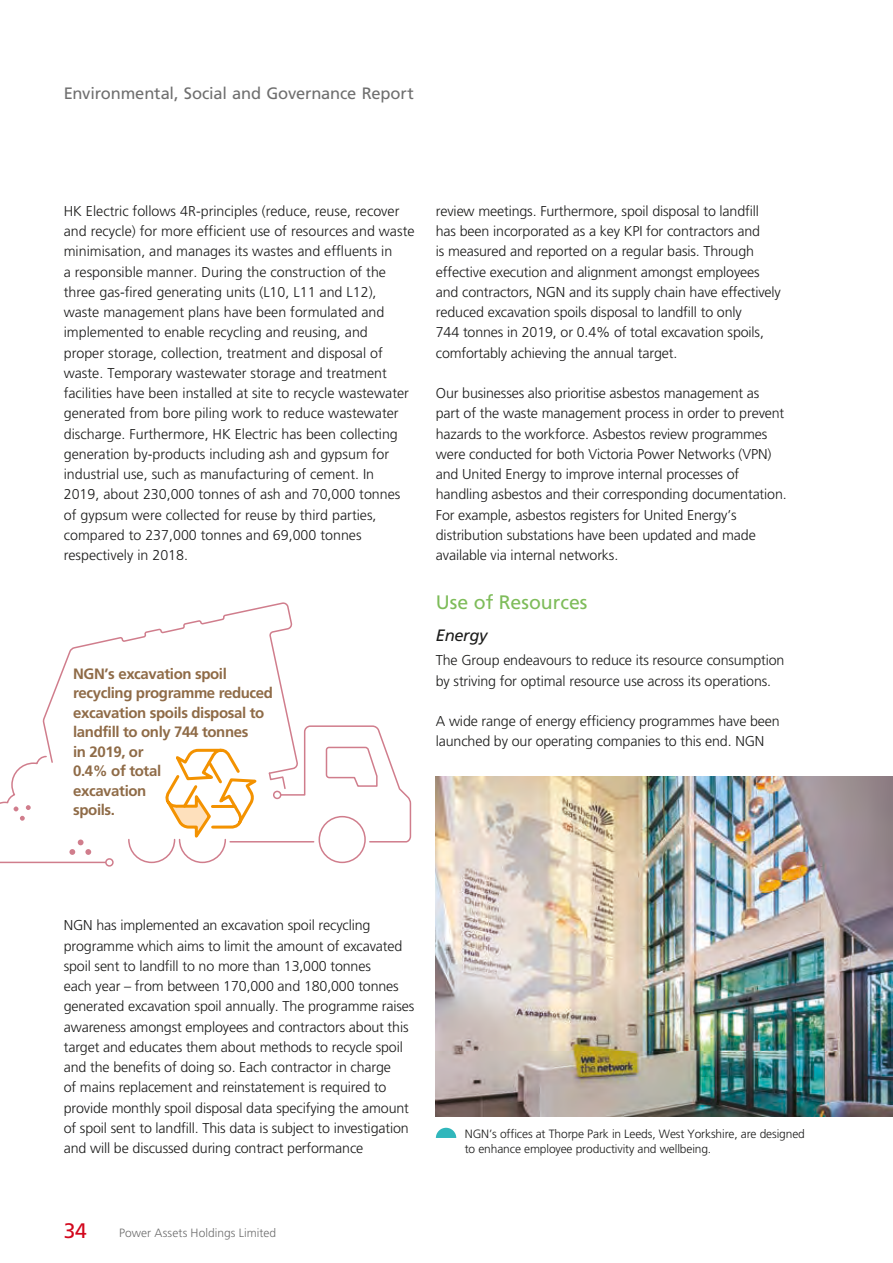
<style>
.page{position:relative;width:893px;height:1263px;background:#fff}
.page>*{position:absolute;margin:0;border:0;box-sizing:border-box;transform-origin:0 0}
.t1{font:21px "Frutiger LT Std";color:#d2081d}
.t2{font:19.5px "Frutiger LT Std";color:#7ebc5a}
.t3{font:16.5px "Frutiger LT Std";letter-spacing:-.01em;color:#6f6f6f}
.t4{font:italic 16.5px "Frutiger LT Std";letter-spacing:-.02em;color:#1c1c1b}
.t5{font:700 15px/19.5px "Frutiger LT Std";letter-spacing:-.025em;color:#8f6b47}
.t6{font:300 14.25px/20.2px "Frutiger LT Std";letter-spacing:-.01em;color:#1c1c1b}
.t7{font:300 12px/15px "Frutiger LT Std";letter-spacing:-.01em;color:#1c1c1b}
.t8{font:300 12px "Frutiger LT Std";color:#6f6f6f}
</style>
<div class="page">
<div style="left:105px;top:858px;width:9px;height:9px;border:2px solid #d07d8c;border-radius:50%"></div>
<svg style="left:0;top:602px;width:412px;height:262px"></svg>
<img style="left:436px;top:776px;width:457px;height:340px">
<svg style="left:436px;top:1128px;width:20px;height:10px"></svg>
<p class="t3" style="left:64px;top:83px;width:352px">Environmental, Social and Governance Report</p>
<p class="t6" style="left:64px;top:201px;width:352px">HK Electric follows 4R-principles (reduce, reuse, recover and recycle) for more efficient use of resources and waste minimisation, and manages its wastes and effluents in<br>a responsible manner. During the construction of the three gas-fired generating units (L10, L11 and L12), waste management plans have been formulated and implemented to enable recycling and reusing, and<br>proper storage, collection, treatment and disposal of waste. Temporary wastewater storage and treatment facilities have been installed at site to recycle wastewater generated from bore piling work to reduce wastewater discharge. Furthermore, HK Electric has been collecting generation by-products including ash and gypsum for industrial use, such as manufacturing of cement. In<br>2019, about 230,000 tonnes of ash and 70,000 tonnes of gypsum were collected for reuse by third parties, compared to 237,000 tonnes and 69,000 tonnes respectively in 2018.</p>
<p class="t5" style="left:73px;top:664px;width:201px">NGN’s excavation spoil recycling programme reduced excavation spoils disposal to landfill to only 744 tonnes<br>in 2019, or<br>0.4% of total<br>excavation<br>spoils.</p>
<p class="t6" style="left:436px;top:201px;width:346px">review meetings. Furthermore, spoil disposal to landfill has been incorporated as a key KPI for contractors and<br>is measured and reported on a regular basis. Through effective execution and alignment amongst employees and contractors, NGN and its supply chain have effectively reduced excavation spoils disposal to landfill to only<br>744 tonnes in 2019, or 0.4% of total excavation spoils, comfortably achieving the annual target.</p>
<p class="t6" style="left:436px;top:383px;width:352px">Our businesses also prioritise asbestos management as part of the waste management process in order to prevent hazards to the workforce. Asbestos review programmes were conducted for both Victoria Power Networks (VPN) and United Energy to improve internal processes of handling asbestos and their corresponding documentation.<br>For example, asbestos registers for United Energy’s distribution substations have been updated and made available via internal networks.</p>
<h2 class="t2" style="left:436px;top:590px;width:153px">Use of Resources</h2>
<p class="t4" style="left:436px;top:625px;width:53px">Energy</p>
<p class="t6" style="left:436px;top:650px;width:350px">The Group endeavours to reduce its resource consumption by striving for optimal resource use across its operations.</p>
<p class="t6" style="left:436px;top:711px;width:345px">A wide range of energy efficiency programmes have been launched by our operating companies to this end. NGN</p>
<p class="t6" style="left:64px;top:915px;width:352px">NGN has implemented an excavation spoil recycling programme which aims to limit the amount of excavated spoil sent to landfill to no more than 13,000 tonnes<br>each year – from between 170,000 and 180,000 tonnes generated excavation spoil annually. The programme raises awareness amongst employees and contractors about this target and educates them about methods to recycle spoil and the benefits of doing so. Each contractor in charge<br>of mains replacement and reinstatement is required to provide monthly spoil disposal data specifying the amount of spoil sent to landfill. This data is subject to investigation and will be discussed during contract performance</p>
<h1 class="t1" style="left:64px;top:1218px;width:24px">34</h1>
<p class="t8" style="left:119px;top:1226px;width:159px">Power Assets Holdings Limited</p>
<p class="t7" style="left:465px;top:1126px;width:342px">NGN’s offices at Thorpe Park in Leeds, West Yorkshire, are designed to enhance employee productivity and wellbeing.</p>
</div>
